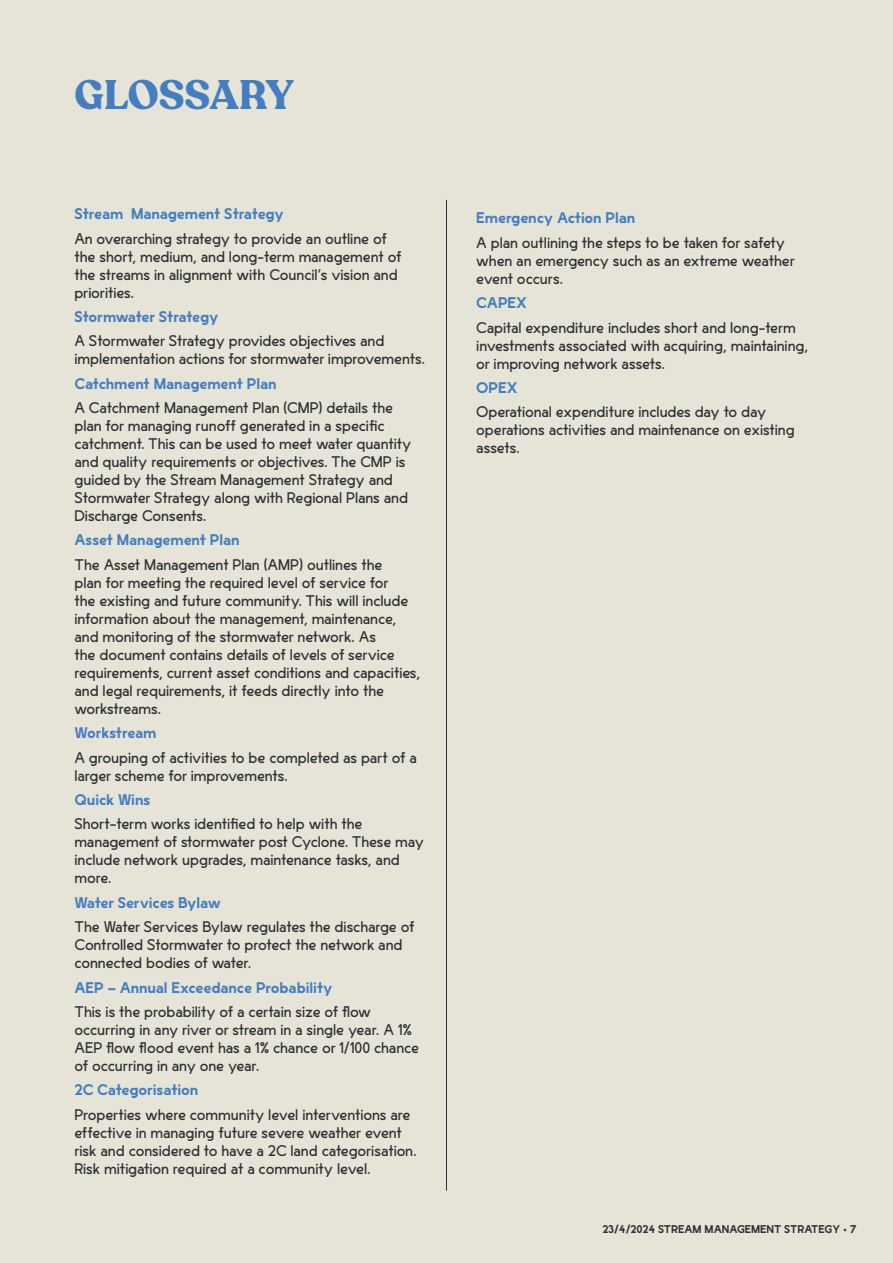
<style>
.page{position:relative;width:893px;height:1263px;background:#e6e4d7}
.page>*{position:absolute;margin:0;border:0;box-sizing:border-box;transform-origin:0 0}
.HH_Head_1_-_Te_Reo{font:700 40.8px "Recoleta Alt";color:#437ec1}
.HH_-_Body_9_6{font:14.4px/18px "Lucifer Sans";color:#2e3035}
.HH_-_Body_9_6-2{font:600 14.4px "Lucifer Sans";letter-spacing:-.01em;color:#437ec1}
.t1{font:600 10.5px "Lucifer Sans";color:#2e3035}
.s1{font-weight:400}
</style>
<div class="page">
<hr style="left:446px;top:200px;width:1px;height:991px;background:#2e3035">
<p class="HH_Head_1_-_Te_Reo" style="left:74px;top:69px;width:221px">GLOSSARY</p>
<p class="HH_-_Body_9_6-2" style="left:74px;top:201px;width:211px">Stream Management Strategy</p>
<p class="HH_-_Body_9_6" style="left:74px;top:228px;width:328px">An overarching strategy to provide an outline of the short, medium, and long-term management of the streams in alignment with Council’s vision and priorities.</p>
<p class="HH_-_Body_9_6-2" style="left:74px;top:304px;width:146px">Stormwater Strategy</p>
<p class="HH_-_Body_9_6" style="left:74px;top:331px;width:352px">A Stormwater Strategy provides objectives and implementation actions for stormwater improvements.</p>
<p class="HH_-_Body_9_6-2" style="left:74px;top:371px;width:204px">Catchment Management Plan</p>
<p class="HH_-_Body_9_6" style="left:74px;top:398px;width:339px">A Catchment Management Plan (CMP) details the plan for managing runoff generated in a specific catchment. This can be used to meet water quantity and quality requirements or objectives. The CMP is guided by the Stream Management Strategy and Stormwater Strategy along with Regional Plans and Discharge Consents.</p>
<p class="HH_-_Body_9_6-2" style="left:74px;top:528px;width:167px">Asset Management Plan</p>
<p class="HH_-_Body_9_6" style="left:74px;top:554px;width:347px">The Asset Management Plan (AMP) outlines the<br>plan for meeting the required level of service for<br>the existing and future community. This will include information about the management, maintenance, and monitoring of the stormwater network. As<br>the document contains details of levels of service requirements, current asset conditions and capacities, and legal requirements, it feeds directly into the workstreams.</p>
<p class="HH_-_Body_9_6-2" style="left:74px;top:720px;width:84px">Workstream</p>
<p class="HH_-_Body_9_6" style="left:74px;top:747px;width:344px">A grouping of activities to be completed as part of a larger scheme for improvements.</p>
<p class="HH_-_Body_9_6-2" style="left:74px;top:787px;width:77px">Quick Wins</p>
<p class="HH_-_Body_9_6" style="left:74px;top:814px;width:351px">Short-term works identified to help with the management of stormwater post Cyclone. These may include network upgrades, maintenance tasks, and more.</p>
<p class="HH_-_Body_9_6-2" style="left:74px;top:890px;width:148px">Water Services Bylaw</p>
<p class="HH_-_Body_9_6" style="left:74px;top:917px;width:342px">The Water Services Bylaw regulates the discharge of<br>Controlled Stormwater to protect the network and connected bodies of water.</p>
<p class="HH_-_Body_9_6-2" style="left:74px;top:975px;width:260px">AEP – Annual Exceedance Probability</p>
<p class="HH_-_Body_9_6" style="left:74px;top:1001px;width:346px">This is the probability of a certain size of flow occurring in any river or stream in a single year. A 1% AEP flow flood event has a 1% chance or 1/100 chance of occurring in any one year.</p>
<p class="HH_-_Body_9_6-2" style="left:74px;top:1078px;width:125px">2C Categorisation</p>
<p class="HH_-_Body_9_6" style="left:74px;top:1104px;width:344px">Properties where community level interventions are effective in managing future severe weather event risk and considered to have a 2C land categorisation.<br>Risk mitigation required at a community level.</p>
<p class="HH_-_Body_9_6-2" style="left:476px;top:206px;width:160px">Emergency Action Plan</p>
<p class="HH_-_Body_9_6" style="left:476px;top:232px;width:320px">A plan outlining the steps to be taken for safety when an emergency such as an extreme weather event occurs.</p>
<p class="HH_-_Body_9_6-2" style="left:476px;top:290px;width:52px">CAPEX</p>
<p class="HH_-_Body_9_6" style="left:476px;top:317px;width:334px">Capital expenditure includes short and long-term investments associated with acquiring, maintaining, or improving network assets.</p>
<p class="HH_-_Body_9_6-2" style="left:476px;top:375px;width:43px">OPEX</p>
<p class="HH_-_Body_9_6" style="left:476px;top:402px;width:320px">Operational expenditure includes day to day operations activities and maintenance on existing assets.</p>
<p class="t1" style="left:603px;top:1219px;width:256px">23/4/2024 STREAM MANAGEMENT STRATEGY <span class="s1">•</span> 7</p>
</div>
